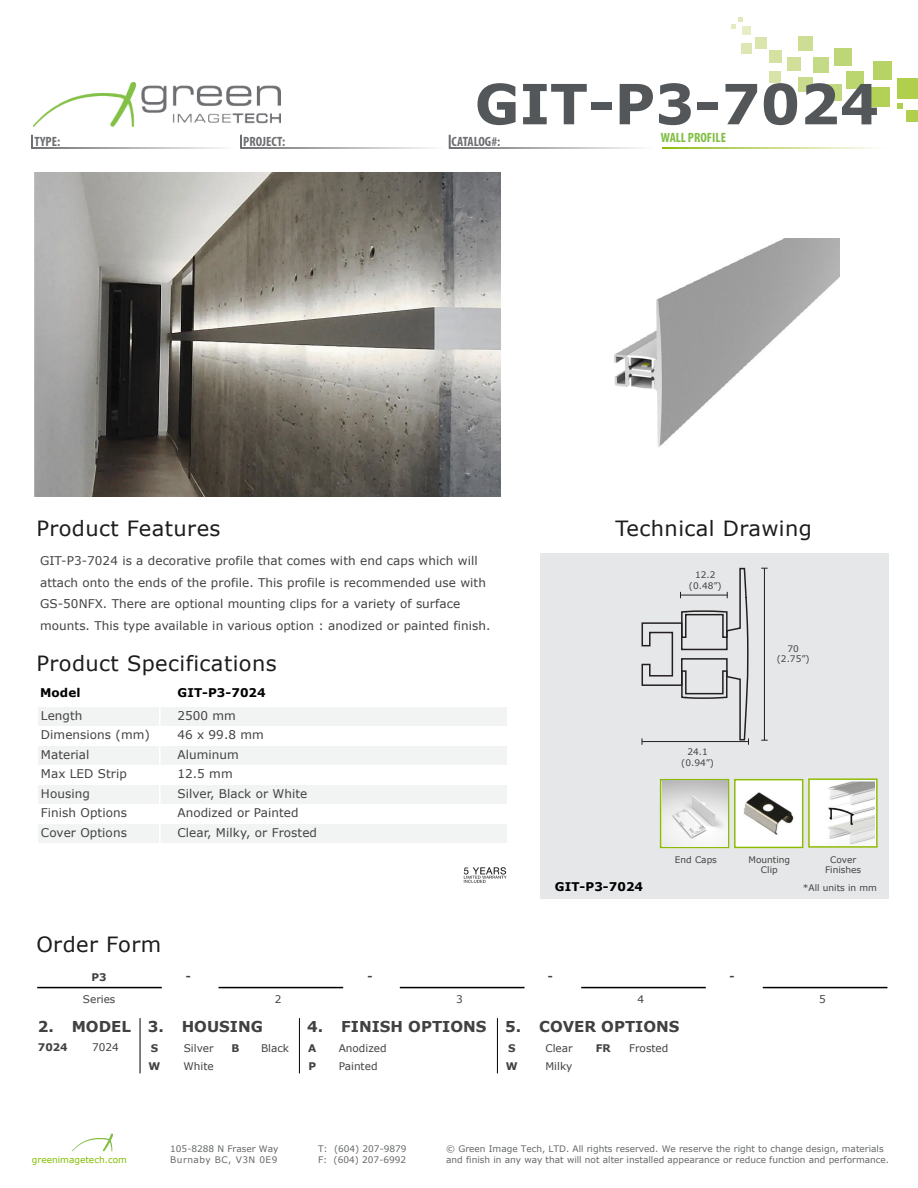
<style>
.page{position:relative;width:918px;height:1188px;background:#fff}
.page>*{position:absolute;margin:0;border:0;box-sizing:border-box;transform-origin:0 0}
.t1{font:700 55.5px "Verdana";color:#545759}
.t2{font:21px "Verdana";letter-spacing:.02em;color:#1c1c1c}
.t3{font:700 15px "Verdana";color:#414141}
.t4{font:700 condensed 13.5px "Myriad Pro";color:#6d6e71}
.t5{font:700 condensed 13.5px "Myriad Pro";color:#80be44}
.t6{font:12px/19.5px "Verdana";letter-spacing:.005em;color:#424241}
.t7{font:700 12px "Verdana";letter-spacing:.005em;color:#000}
.t8{font:10.5px/18px "Verdana";color:#424241}
.t9{font:700 10.5px/18px "Verdana";color:#424241}
.t10{font:700 10.5px "Verdana";color:#414141}
.t11{font:10.5px "Verdana";color:#414141}
.t12{font:9px/10.8px "Verdana";color:#656868}
.t13{font:9px/10.8px "Verdana";color:#424241;text-align:center}
.t14{font:9px "Verdana";color:#82bc00}
.t15{font:9px "Verdana";letter-spacing:.055em;color:#656868}
</style>
<div class="page">
<div style="left:540px;top:553px;width:349px;height:345px;background:#e6e7e8"></div>
<svg style="left:660px;top:779px;width:69px;height:69px"></svg>
<img style="left:662px;top:781px;width:65px;height:65px">
<div style="left:734px;top:779px;width:69px;height:69px;background:#fff;border:1px solid #8dbb00"></div>
<img style="left:743px;top:792px;width:51px;height:43px">
<div style="left:808px;top:778px;width:70px;height:70px;background:#fff;border:1px solid #8dbb00"></div>
<img style="left:828px;top:781px;width:47px;height:64px">
<hr style="left:764px;top:568px;width:1px;height:172px;background:#221f1f">
<svg style="left:641px;top:567px;width:108px;height:178px"></svg>
<div style="left:906px;top:110px;width:12px;height:12px;background:#afcf4d"></div>
<svg style="left:897px;top:103px;width:5px;height:5px"></svg>
<div style="left:898px;top:78px;width:20px;height:21px;background:#afcf4d"></div>
<div style="left:870px;top:87px;width:19px;height:19px;background:#b3d057"></div>
<div style="left:873px;top:61px;width:19px;height:19px;background:#b7d365"></div>
<div style="left:846px;top:71px;width:18px;height:18px;background:#bbd56f"></div>
<div style="left:834px;top:49px;width:17px;height:17px;background:#bed677"></div>
<div style="left:826px;top:85px;width:16px;height:16px;background:#c2d87f"></div>
<div style="left:813px;top:57px;width:16px;height:16px;background:#c5da86"></div>
<div style="left:799px;top:77px;width:14px;height:15px;background:#c9dc8d"></div>
<div style="left:799px;top:36px;width:14px;height:14px;background:#cdde94"></div>
<div style="left:787px;top:57px;width:14px;height:14px;background:#d0e09a"></div>
<div style="left:769px;top:51px;width:12px;height:12px;background:#d3e2a0"></div>
<div style="left:769px;top:71px;width:12px;height:12px;background:#d7e3a7"></div>
<div style="left:756px;top:38px;width:11px;height:11px;background:#dae5ad"></div>
<div style="left:741px;top:43px;width:10px;height:11px;background:#dee7b4"></div>
<svg style="left:731px;top:18px;width:11px;height:11px"></svg>
<div style="left:742px;top:27px;width:8px;height:8px;background:#e7edc7"></div>
<hr style="left:37px;top:987px;width:125px;height:1px;background:#000">
<hr style="left:219px;top:987px;width:124px;height:1px;background:#000">
<hr style="left:400px;top:987px;width:124px;height:1px;background:#000">
<hr style="left:581px;top:987px;width:125px;height:1px;background:#000">
<hr style="left:763px;top:987px;width:124px;height:1px;background:#000">
<svg style="left:72px;top:1133px;width:42px;height:18px"></svg>
<img style="left:33px;top:83px;width:248px;height:44px">
<div style="left:449px;top:134px;width:206px;height:15px;border:2px solid #fff"></div>
<div style="left:240px;top:134px;width:207px;height:15px;border:2px solid #fff"></div>
<div style="left:31px;top:134px;width:207px;height:15px;border:2px solid #fff"></div>
<img style="left:34px;top:172px;width:467px;height:324px">
<hr style="left:140px;top:1018px;width:1px;height:55px;background:#040000">
<img style="left:614px;top:239px;width:226px;height:208px">
<div style="left:38px;top:707px;width:469px;height:19px;background:#f2f3f3"></div>
<div style="left:38px;top:746px;width:469px;height:19px;background:#f2f3f3"></div>
<div style="left:38px;top:785px;width:469px;height:19px;background:#f2f3f3"></div>
<div style="left:38px;top:824px;width:469px;height:19px;background:#f2f3f3"></div>
<hr style="left:159px;top:700px;width:1px;height:161px;background:#fff">
<hr style="left:299px;top:1018px;width:1px;height:55px;background:#040000">
<hr style="left:497px;top:1018px;width:1px;height:55px;background:#040000">
<img style="left:463px;top:867px;width:44px;height:16px">
<h1 class="t1" style="left:475px;top:65px;width:406px">GIT-P3-7024</h1>
<h1 class="t1" style="left:661px;top:65px;width:225px">GP-LF5</h1>
<p class="t5" style="left:661px;top:129px;width:67px">WALL PROFILE</p>
<p class="t4" style="left:34px;top:133px;width:27px">TYPE:</p>
<p class="t4" style="left:243px;top:133px;width:44px">PROJECT:</p>
<p class="t4" style="left:452px;top:133px;width:50px">CATALOG#:</p>
<h2 class="t2" style="left:36px;top:515px;width:186px">Product Features</h2>
<p class="t6" style="left:40px;top:550px;width:452px;line-height:21.8px">GIT-P3-7024 is a decorative profile that comes with end caps which will attach onto the ends of the profile. This profile is recommended use with GS-50NFX. There are optional mounting clips for a variety of surface mounts. This type available in various option : anodized or painted finish.</p>
<h2 class="t2" style="left:36px;top:650px;width:242px">Product Specifications</h2>
<p class="t7" style="left:40px;top:685px;width:42px">Model</p>
<p class="t7" style="left:178px;top:685px;width:90px">GIT-P3-7024</p>
<p class="t6" style="left:41px;top:706px;width:111px">Length<br>Dimensions (mm)<br>Material<br>Max LED Strip<br>Housing<br>Finish Options<br>Cover Options</p>
<p class="t6" style="left:177px;top:706px;width:141px">2500 mm<br>46 x 99.8 mm<br>Aluminum<br>12.5 mm<br>Silver, Black or White<br>Anodized or Painted<br>Clear, Milky, or Frosted</p>
<h2 class="t2" style="left:36px;top:931px;width:126px">Order Form</h2>
<h2 class="t2" style="left:616px;top:515px;width:198px">Technical Drawing</h2>
<p class="t13" style="left:689px;top:569px;width:34px">12.2 (0.48”)</p>
<p class="t13" style="left:681px;top:747px;width:34px">24.1 (0.94”)</p>
<p class="t13" style="left:777px;top:643px;width:34px">70 (2.75”)</p>
<p class="t13" style="left:675px;top:854px;width:44px">End Caps</p>
<p class="t13" style="left:748px;top:854px;width:43px">Mounting<br>Clip</p>
<p class="t13" style="left:825px;top:854px;width:38px">Cover<br>Finishes</p>
<p class="t7" style="left:555px;top:878px;width:90px">GIT-P3-7024</p>
<p class="t13" style="left:803px;top:882px;width:76px">*All units in mm</p>
<p class="t9" style="left:92px;top:968px;width:17px">P3</p>
<p class="t9" style="left:186px;top:967px;width:7px">-</p>
<p class="t9" style="left:368px;top:967px;width:7px">-</p>
<p class="t9" style="left:548px;top:967px;width:7px">-</p>
<p class="t8" style="left:275px;top:991px;width:8px">2</p>
<p class="t8" style="left:456px;top:991px;width:8px">3</p>
<p class="t8" style="left:638px;top:991px;width:8px">4</p>
<p class="t8" style="left:83px;top:991px;width:34px">Series</p>
<p class="t3" style="left:38px;top:1016px;width:227px">2. MODEL 3. HOUSING</p>
<p class="t10" style="left:38px;top:1040px;width:31px">7024</p>
<p class="t11" style="left:92px;top:1041px;width:28px">7024</p>
<p class="t9" style="left:149px;top:1039px;width:13px">S<br>W</p>
<p class="t8" style="left:183px;top:1039px;width:32px">Silver<br>White</p>
<p class="t9" style="left:231px;top:1039px;width:10px">B</p>
<p class="t8" style="left:261px;top:1039px;width:30px">Black</p>
<p class="t3" style="left:307px;top:1016px;width:181px">4. FINISH OPTIONS</p>
<p class="t9" style="left:308px;top:1039px;width:10px">A<br>P</p>
<p class="t8" style="left:339px;top:1039px;width:49px">Anodized<br>Painted</p>
<p class="t3" style="left:505px;top:1016px;width:176px">5. COVER OPTIONS</p>
<p class="t9" style="left:506px;top:1039px;width:13px">S<br>W</p>
<p class="t8" style="left:545px;top:1039px;width:29px">Clear<br>Milky</p>
<p class="t9" style="left:596px;top:1039px;width:17px">FR</p>
<p class="t8" style="left:629px;top:1039px;width:41px">Frosted</p>
<p class="t9" style="left:730px;top:967px;width:7px">-</p>
<p class="t8" style="left:819px;top:991px;width:8px">5</p>
<p class="t14" style="left:32px;top:1154px;width:96px">greenimagetech.com</p>
<p class="t15" style="left:170px;top:1154px;width:109px">Burnaby BC, V3N 0E9</p>
<p class="t12" style="left:318px;top:1144px;width:90px">T: (604) 207-9879<br>F: (604) 207-6992</p>
<p class="t12" style="left:446px;top:1144px;width:444px">© Green Image Tech, LTD. All rights reserved. We reserve the right to change design, materials and finish in any way that will not alter installed appearance or reduce function and performance.</p>
<p class="t12" style="left:170px;top:1144px;width:110px">105-8288 N Fraser Way</p>
</div>
